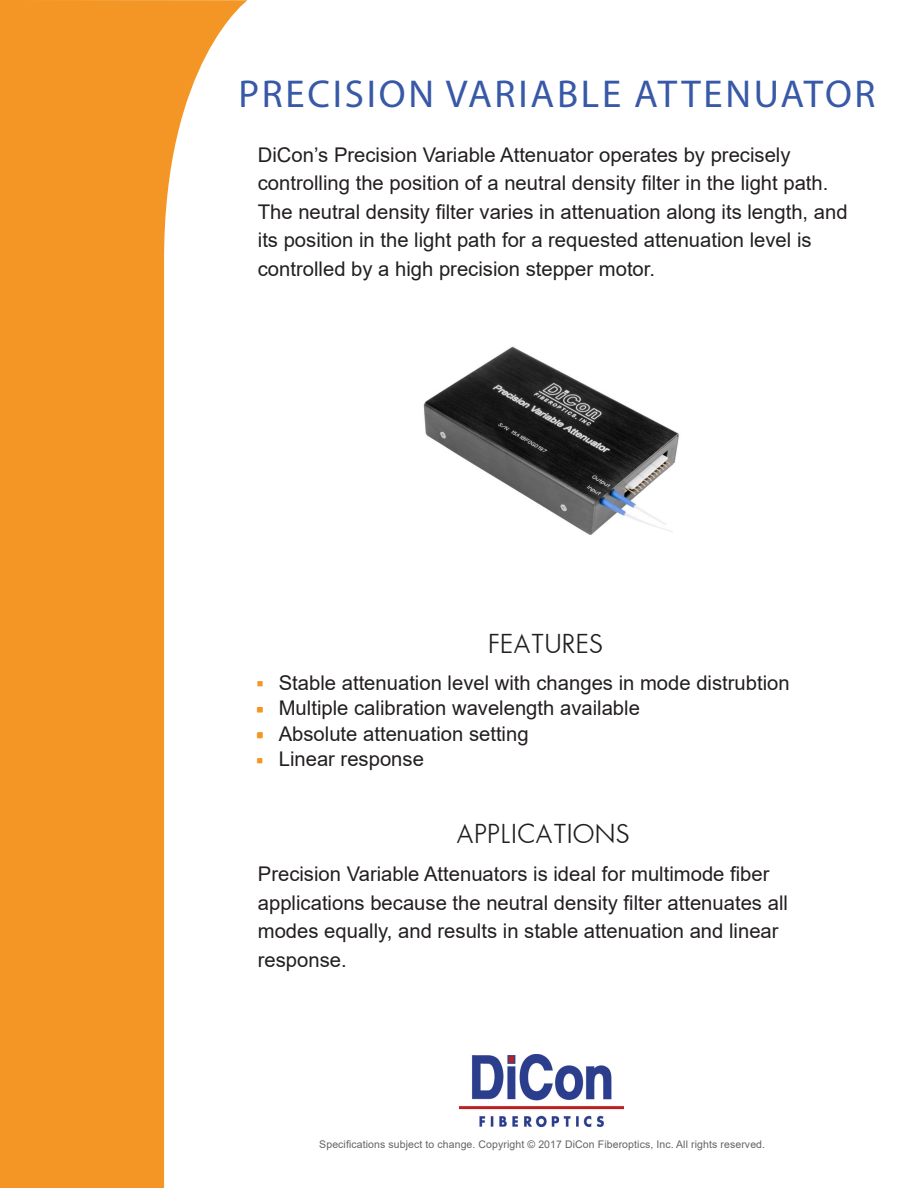
<style>
.page{position:relative;width:918px;height:1188px;background:#fff}
.page>*{position:absolute;margin:0;border:0;box-sizing:border-box;transform-origin:0 0}
.t1{font:39px "Myriad Pro";letter-spacing:.07em;color:#3859a7}
.t2{font:24px "Futena";letter-spacing:.05em;color:#231f20}
.t3{font:20.25px/28.5px "Arial";color:#231f20}
.t4{font:10.5px "Arial";letter-spacing:.01em;color:#636366}
.t5{font:9px "Wingdings";color:#f49625}
</style>
<div class="page">
<img style="left:423px;top:346px;width:256px;height:189px">
<svg style="left:0;top:0;width:248px;height:1188px;fill:#f49625"></svg>
<img style="left:460px;top:1054px;width:163px;height:73px">
<p class="t1" style="left:238px;top:70px;width:639px">PRECISION VARIABLE ATTENUATOR</p>
<p class="t3" style="left:258px;top:140px;width:591px">DiCon’s Precision Variable Attenuator operates by precisely controlling the position of a neutral density filter in the light path.<br>The neutral density filter varies in attenuation along its length, and its position in the light path for a requested attenuation level is controlled by a high precision stepper motor.</p>
<p class="t2" style="left:489px;top:627px;width:115px">FEATURES</p>
<p class="t5" style="left:257px;top:679px;width:8px">■</p>
<p class="t3" style="left:279px;top:668px;width:513px">Stable attenuation level with changes in mode distrubtion</p>
<p class="t3" style="left:279px;top:694px;width:363px">Multiple calibration wavelength available</p>
<p class="t3" style="left:279px;top:719px;width:251px">Absolute attenuation setting</p>
<p class="t3" style="left:279px;top:745px;width:147px">Linear response</p>
<p class="t5" style="left:256px;top:705px;width:8px">■</p>
<p class="t5" style="left:256px;top:730px;width:8px">■</p>
<p class="t5" style="left:256px;top:756px;width:8px">■</p>
<p class="t2" style="left:457px;top:817px;width:174px">APPLICATIONS</p>
<p class="t3" style="left:258px;top:860px;width:532px">Precision Variable Attenuators is ideal for multimode fiber applications because the neutral density filter attenuates all modes equally, and results in stable attenuation and linear response.</p>
<p class="t4" style="left:319px;top:1137px;width:447px">Specifications subject to change. Copyright © 2017 DiCon Fiberoptics, Inc. All rights reserved.</p>
</div>
